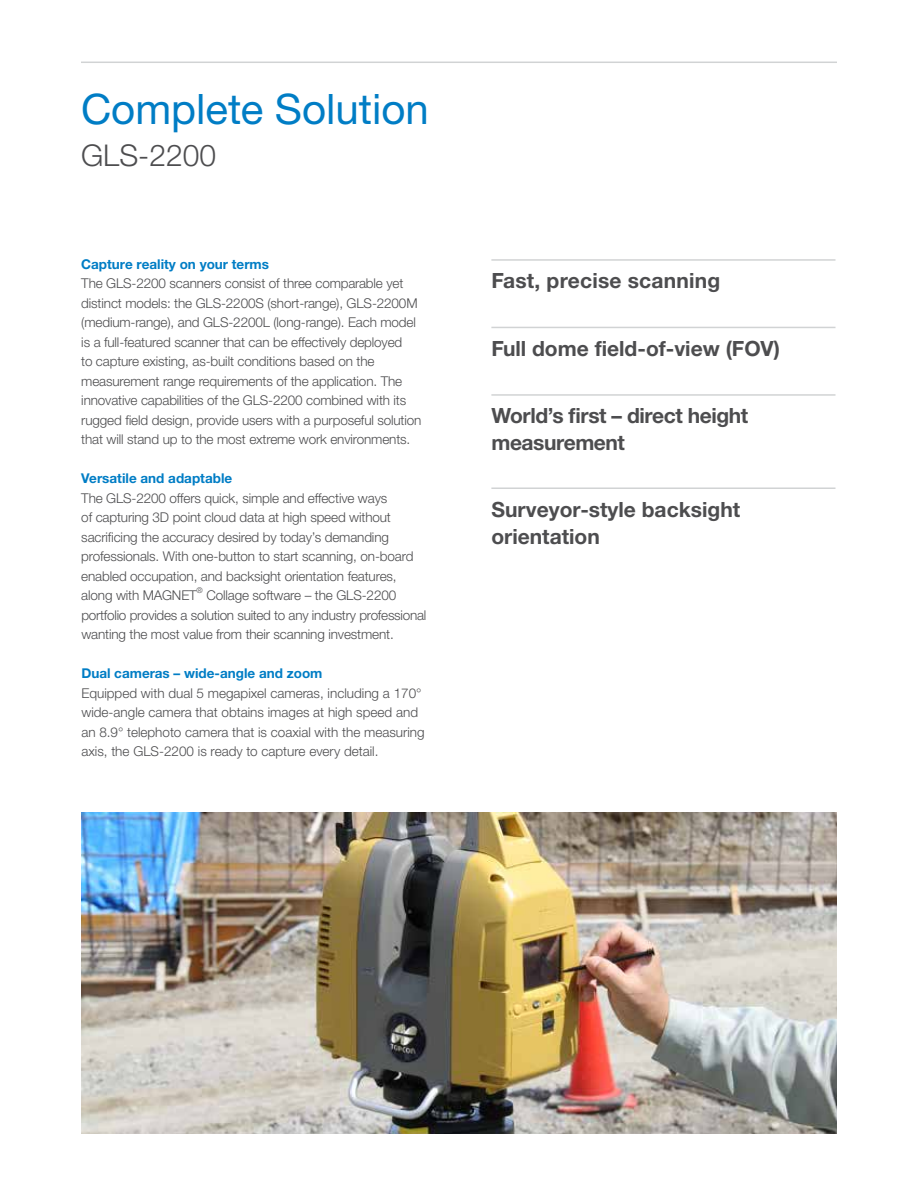
<style>
.page{position:relative;width:918px;height:1188px;background:#fff}
.page>*{position:absolute;margin:0;border:0;box-sizing:border-box;transform-origin:0 0}
.t1{font:42px "Helvetica Neue LTW1 G";color:#007dc5}
.t2{font:300 30px "Helvetica Neue LTW1 G";color:#4d4d4f}
.t3{font:700 21px/27px "Helvetica Neue LTW1 G";color:#4d4d4f}
.t4{font:700 21px/27px "Helvetica Neue LTW1 G";letter-spacing:-.02em;color:#4d4d4f}
.t5{font:300 13.5px/19.5px "Helvetica Neue LTW1 G";letter-spacing:-.01em;color:#4d4d4f}
.t6{font:700 13.5px "Helvetica Neue LTW1 G";color:#007dc5}
.t7{font:300 7.8px "Helvetica Neue LTW1 G";color:#4d4d4f}
</style>
<div class="page">
<hr style="left:81px;top:62px;width:756px;height:1px;background:#d1d3d4">
<img style="left:81px;top:813px;width:756px;height:320px">
<hr style="left:491px;top:259px;width:345px;height:2px;background:#d1d3d4">
<hr style="left:491px;top:327px;width:345px;height:1px;background:#d1d3d4">
<hr style="left:491px;top:394px;width:345px;height:2px;background:#d1d3d4">
<hr style="left:491px;top:487px;width:345px;height:2px;background:#d1d3d4">
<h1 class="t1" style="left:81px;top:83px;width:350px">Complete Solution</h1>
<h2 class="t2" style="left:81px;top:137px;width:137px">GLS-2200</h2>
<p class="t6" style="left:81px;top:256px;width:189px">Capture reality on your terms</p>
<p class="t5" style="left:81px;top:274px;width:342px">The GLS-2200 scanners consist of three comparable yet distinct models: the GLS-2200S (short-range), GLS-2200M (medium-range), and GLS-2200L (long-range). Each model is a full-featured scanner that can be effectively deployed<br>to capture existing, as-built conditions based on the measurement range requirements of the application. The innovative capabilities of the GLS-2200 combined with its rugged field design, provide users with a purposeful solution that will stand up to the most extreme work environments.</p>
<p class="t6" style="left:81px;top:470px;width:152px">Versatile and adaptable</p>
<p class="t5" style="left:81px;top:488px;width:334px">The GLS-2200 offers quick, simple and effective ways<br>of capturing 3D point cloud data at high speed without sacrificing the accuracy desired by today’s demanding professionals. With one-button to start scanning, on-board enabled occupation, and backsight orientation features, along with MAGNET</p>
<p class="t7" style="left:197px;top:585px;width:8px">®</p>
<p class="t5" style="left:81px;top:586px;width:346px;text-indent:125px">Collage software – the GLS-2200 portfolio provides a solution suited to any industry professional wanting the most value from their scanning investment.</p>
<p class="t6" style="left:81px;top:665px;width:243px">Dual cameras – wide-angle and zoom</p>
<p class="t5" style="left:81px;top:683px;width:345px">Equipped with dual 5 megapixel cameras, including a 170° wide-angle camera that obtains images at high speed and an 8.9° telephoto camera that is coaxial with the measuring axis, the GLS-2200 is ready to capture every detail.</p>
<h3 class="t3" style="left:491px;top:267px;width:230px">Fast, precise scanning</h3>
<h3 class="t3" style="left:491px;top:335px;width:290px">Full dome field-of-view (FOV)</h3>
<h3 class="t4" style="left:491px;top:402px;width:258px">World’s first – direct height measurement</h3>
<h3 class="t3" style="left:491px;top:496px;width:250px">Surveyor-style backsight orientation</h3>
</div>
